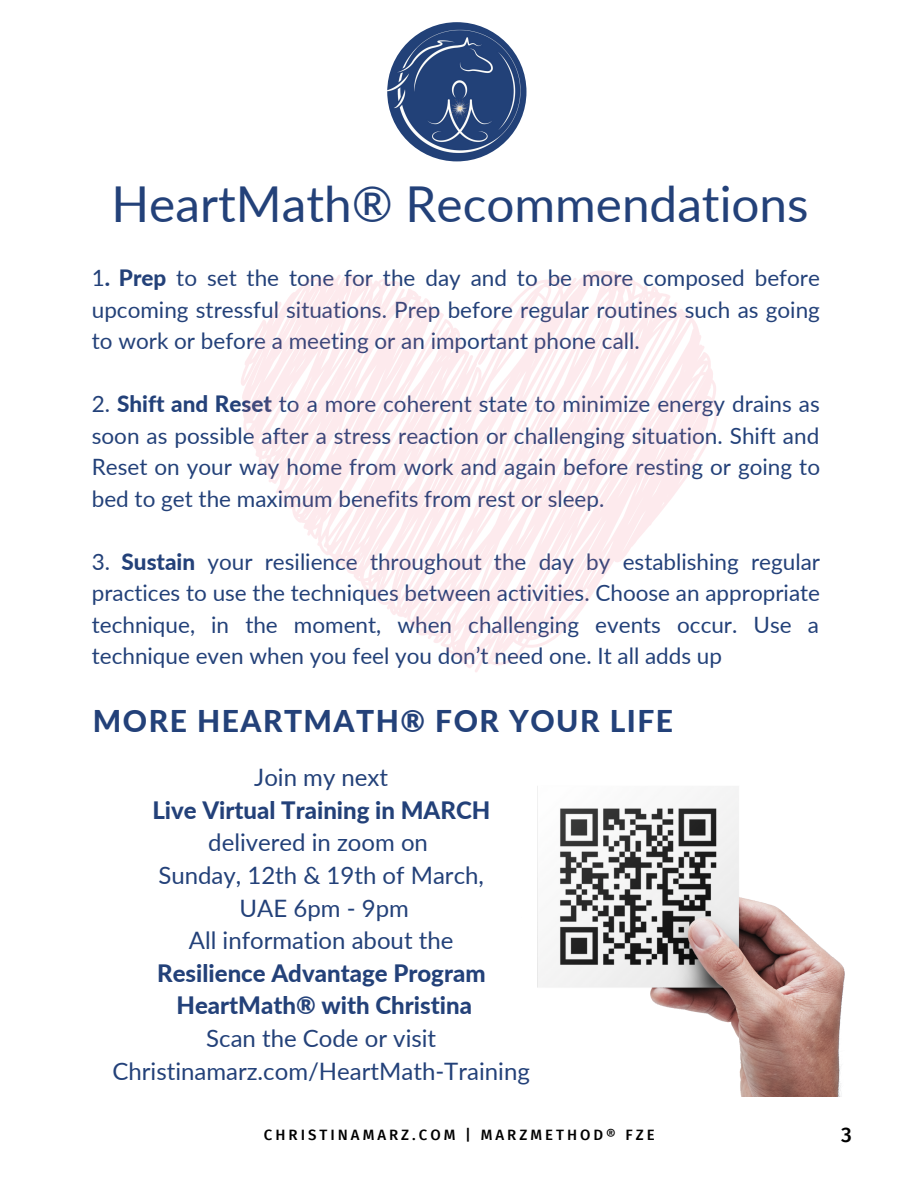
<style>
.page{position:relative;width:918px;height:1188px;background:#fff}
.page>*{position:absolute;margin:0;border:0;box-sizing:border-box;transform-origin:0 0}
.t1{font:49.5px "Lato";color:#234179}
.t2{font:800 30px "Lato";letter-spacing:.05em;color:#234179}
.t3{font:24px/32.7px "Lato";color:#234179;text-align:center}
.t4{font:800 24px/32.7px "Lato";color:#234179;text-align:center}
.t5{font:22.5px/31.5px "Lato";color:#234179;text-align:justify}
.t6{font:500 21px "Fira Sans";color:#000}
.t7{font:500 15px "Fira Sans";letter-spacing:.2em;color:#000}
.s1{font-weight:800}
</style>
<div class="page">
<img style="left:387px;top:22px;width:139px;height:139px;border-radius:50%">
<svg style="left:241px;top:270px;width:477px;height:402px"></svg>
<img style="left:537px;top:786px;width:308px;height:310px">
<h1 class="t1" style="left:112px;top:173px;width:699px">HeartMath® Recommendations</h1>
<p class="t5" style="left:92px;top:262px;width:730px">1<span class="s1">. Prep</span> to set the tone for the day and to be more composed before upcoming stressful situations. Prep before regular routines such as going to work or before a meeting or an important phone call.</p>
<p class="t5" style="left:92px;top:388px;width:730px">2. <span class="s1">Shift and Reset</span> to a more coherent state to minimize energy drains as soon as possible after a stress reaction or challenging situation. Shift and Reset on your way home from work and again before resting or going to bed to get the maximum benefits from rest or sleep.</p>
<p class="t5" style="left:92px;top:545px;width:730px">3. <span class="s1">Sustain</span> your resilience throughout the day by establishing regular practices to use the techniques between activities. Choose an appropriate technique, in the moment, when challenging events occur. Use a technique even when you feel you don’t need one. It all adds up</p>
<h2 class="t2" style="left:93px;top:702px;width:582px">MORE HEARTMATH® FOR YOUR LIFE</h2>
<p class="t3" style="left:254px;top:760px;width:135px">Join my next</p>
<p class="t4" style="left:152px;top:793px;width:340px">Live Virtual Training in MARCH</p>
<p class="t3" style="left:158px;top:826px;width:327px">delivered in zoom on<br>Sunday, 12th &amp; 19th of March,<br>UAE 6pm - 9pm<br>All information about the</p>
<p class="t4" style="left:157px;top:956px;width:330px">Resilience Advantage Program<br>HeartMath® with Christina</p>
<p class="t3" style="left:112px;top:1021px;width:419px">Scan the Code or visit<br>Christinamarz.com/HeartMath-Training</p>
<p class="t7" style="left:264px;top:1126px;width:392px">CHRISTINAMARZ.COM | MARZMETHOD® FZE</p>
<p class="t6" style="left:841px;top:1122px;width:12px">3</p>
</div>
